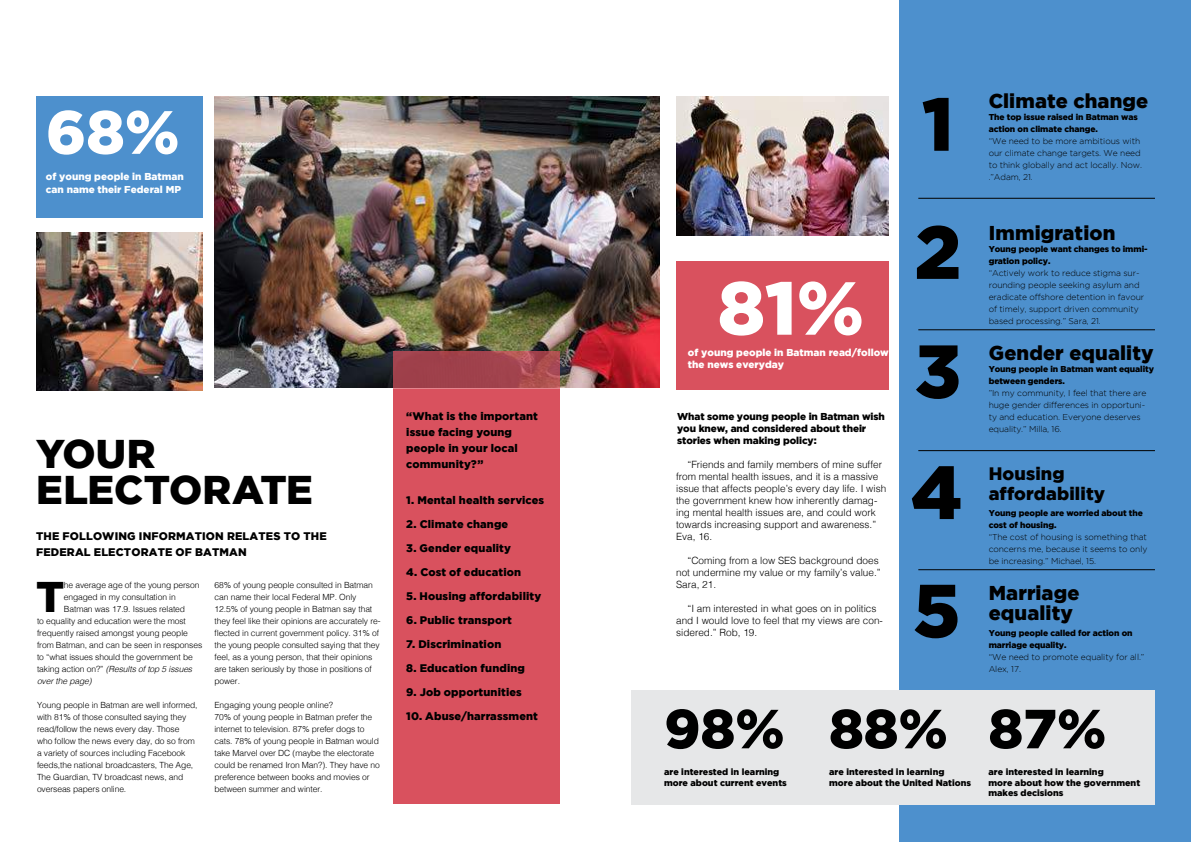
<style>
.page{position:relative;width:1191px;height:842px;background:#fff}
.page>*{position:absolute;margin:0;border:0;box-sizing:border-box;transform-origin:0 0}
.t1{font:900 75px/119.7px "Gotham";color:#000}
.t2{font:900 75px "Gotham";color:#fff}
.t3{font:900 61px "Gotham";color:#fff}
.t4{font:900 55px "Gotham";color:#000}
.t5{font:900 42.8px "Gotham";color:#000}
.t6{font:900 40px/36px "Gotham";color:#000}
.t7{font:900 20px/20px "Gotham";letter-spacing:.005em;color:#000}
.t8{font:900 18px/20px "Gotham";letter-spacing:.005em;color:#000}
.t9{font:900 11px/16px "Gotham";letter-spacing:.015em;color:#000}
.t10{font:300 10px/12px "Helvetica";color:#000}
.t11{font:900 10px/12px "Gotham";color:#fff}
.t12{font:900 10px/12px "Gotham";letter-spacing:-.01em;color:#000}
.t13{font:900 9px/10.8px "Gotham";color:#000}
.t14{font:300 8.5px/12px "Helvetica";letter-spacing:-.01em;color:#000}
.t15{font:300 8.5px/12px "Gotham";letter-spacing:-.01em;color:#000}
.t16{font:900 8.5px/12px "Gotham";letter-spacing:-.01em;color:#000}
.t17{font:italic 300 8.5px "Helvetica";letter-spacing:-.01em;color:#000}
.s1{font-style:normal}
</style>
<div class="page">
<div style="left:899px;top:0;width:292px;height:842px;background:#4d90cd"></div>
<img style="left:214px;top:96px;width:445px;height:291px">
<img style="left:676px;top:96px;width:212px;height:139px">
<img style="left:36px;top:232px;width:166px;height:158px">
<div style="left:676px;top:262px;width:212px;height:128px;background:#d9515e"></div>
<div style="left:393px;top:389px;width:166px;height:415px;background:#d9515e"></div>
<div style="left:631px;top:690px;width:524px;height:114px;background:#e6e7e8"></div>
<div style="left:36px;top:96px;width:166px;height:122px;background:#4d90cd"></div>
<svg style="left:393px;top:351px;width:166px;height:38px;background:#a5464f"></svg>
<hr style="left:918px;top:198px;width:237px;height:1px;background:#000">
<hr style="left:918px;top:329px;width:237px;height:1px;background:#000">
<hr style="left:918px;top:569px;width:237px;height:1px;background:#000">
<hr style="left:918px;top:450px;width:237px;height:1px;background:#000">
<h2 class="t3" style="left:46px;top:109px;width:135px">68%</h2>
<p class="t11" style="left:46px;top:172px;width:139px">of young people in Batman can name their Federal MP</p>
<h3 class="t6" style="left:36px;top:439px;width:278px">YOUR<br>ELECTORATE</h3>
<p class="t9" style="left:36px;top:529px;width:292px">THE FOLLOWING INFORMATION RELATES TO THE<br>FEDERAL ELECTORATE OF BATMAN</p>
<h3 class="t5" style="left:36px;top:581px;width:30px">T</h3>
<p class="t14" style="left:64px;top:580px;width:137px">he average age of the young person</p>
<p class="t14" style="left:214px;top:580px;width:168px">68% of young people consulted in Batman can name their local Federal MP. Only 12.5% of young people in Batman say that they feel like their opinions are accurately re&shy;flected in current government policy. 31% of the young people consulted saying that they feel, as a young person, that their opinions are taken seriously by those in positions of power.</p>
<p class="t14" style="left:214px;top:700px;width:167px">Engaging young people online?<br>70% of young people in Batman prefer the internet to television. 87% prefer dogs to cats. 78% of young people in Batman would take Marvel over DC (maybe the electorate could be renamed Iron Man?). They have no preference between books and movies or between summer and winter.</p>
<p class="t14" style="left:64px;top:592px;width:113px">engaged in my consultation in</p>
<p class="t14" style="left:64px;top:604px;width:123px">Batman was 17.9. Issues related</p>
<p class="t14" style="left:37px;top:616px;width:150px">to equality and education were the most</p>
<p class="t14" style="left:37px;top:628px;width:152px">frequently raised amongst young people</p>
<p class="t14" style="left:37px;top:640px;width:167px">from Batman, and can be seen in responses</p>
<p class="t14" style="left:37px;top:652px;width:157px">to “what issues should the government be</p>
<p class="t17" style="left:37px;top:665px;width:157px"><span class="s1">taking action on?”</span> (Results of top 5 issues</p>
<p class="t17" style="left:37px;top:677px;width:56px">over the page)</p>
<p class="t14" style="left:37px;top:700px;width:162px">Young people in Batman are well informed, with 81% of those consulted saying they read/follow the news every day. Those<br>who follow the news every day, do so from a variety of sources including Facebook feeds,the national broadcasters, The Age, The Guardian, TV broadcast news, and overseas papers online.</p>
<p class="t9" style="left:406px;top:409px;width:133px">“What is the important issue facing young people in your local community?”</p>
<p class="t9" style="left:406px;top:493px;width:139px">1. Mental health services</p>
<p class="t9" style="left:406px;top:517px;width:104px">2. Climate change</p>
<p class="t9" style="left:406px;top:541px;width:106px">3. Gender equality</p>
<p class="t9" style="left:406px;top:565px;width:116px">4. Cost of education</p>
<p class="t9" style="left:406px;top:589px;width:137px">5. Housing affordability</p>
<p class="t9" style="left:406px;top:613px;width:107px">6. Public transport</p>
<p class="t9" style="left:406px;top:637px;width:97px">7. Discrimination</p>
<p class="t9" style="left:406px;top:661px;width:120px">8. Education funding</p>
<p class="t9" style="left:406px;top:685px;width:117px">9. Job opportunities</p>
<p class="t9" style="left:406px;top:709px;width:133px">10. Abuse/harrassment</p>
<h1 class="t2" style="left:717px;top:280px;width:148px">81%</h1>
<p class="t11" style="left:688px;top:347px;width:202px">of young people in Batman read/follow the news everyday</p>
<p class="t12" style="left:677px;top:411px;width:209px">What some young people in Batman wish you knew, and considered about their stories when making policy:</p>
<p class="t10" style="left:676px;top:459px;width:212px;text-indent:11px">“Friends and family members of mine suffer from mental health issues, and it is a massive issue that affects people’s every day life. I wish the government knew how inherently damag&shy;ing mental health issues are, and could work towards increasing support and awareness.” Eva, 16.</p>
<p class="t10" style="left:676px;top:555px;width:206px;text-indent:11px">“Coming from a low SES background does not undermine my value or my family’s value.”<br>Sara, 21.</p>
<p class="t10" style="left:676px;top:603px;width:208px;text-indent:11px">“I am interested in what goes on in politics and I would love to feel that my views are con&shy;sidered.” Rob, 19.</p>
<h1 class="t1" style="left:914px;top:65px;width:48px;line-height:128.1px">1<br>2</h1>
<h1 class="t1" style="left:911px;top:317px;width:53px;text-align:justify">3<br>4<br>5</h1>
<h3 class="t7" style="left:988px;top:92px;width:161px">Climate change</h3>
<p class="t16" style="left:988px;top:112px;width:151px">The top issue raised in Batman was action on climate change.</p>
<p class="t15" style="left:988px;top:136px;width:155px">“We need to be more ambitious with our climate change targets. We need to think globally and act locally. Now. .”Adam, 21.</p>
<h3 class="t7" style="left:988px;top:224px;width:128px">Immigration</h3>
<p class="t16" style="left:988px;top:244px;width:160px">Young people want changes to immi&shy;gration policy.</p>
<p class="t15" style="left:988px;top:268px;width:157px">“Actively work to reduce stigma sur&shy;rounding people seeking asylum and eradicate offshore detention in favour of timely, support driven community based processing.” Sara, 21.</p>
<h3 class="t7" style="left:988px;top:344px;width:166px">Gender equality</h3>
<p class="t16" style="left:988px;top:364px;width:167px">Young people in Batman want equality between genders.</p>
<p class="t15" style="left:988px;top:388px;width:159px">”In my community, I feel that there are huge gender differences in opportuni&shy;ty and education. Everyone deserves equality.” Milla, 16.</p>
<h3 class="t8" style="left:988px;top:465px;width:118px">Housing affordability</h3>
<p class="t16" style="left:988px;top:508px;width:156px">Young people are worried about the cost of housing.</p>
<p class="t15" style="left:988px;top:532px;width:160px;text-align:justify">“The cost of housing is something that concerns me, because it seems to only be increasing.” Michael, 15.</p>
<h3 class="t7" style="left:988px;top:584px;width:92px">Marriage equality</h3>
<p class="t16" style="left:988px;top:628px;width:145px">Young people called for action on marriage equality.</p>
<p class="t15" style="left:988px;top:652px;width:157px">“We need to promote equality for all.”<br>Alex, 17.</p>
<h3 class="t4" style="left:664px;top:708px;width:444px">98% 88% 87%</h3>
<p class="t13" style="left:664px;top:767px;width:124px">are interested in learning more about current events</p>
<p class="t13" style="left:829px;top:767px;width:143px">are interested in learning<br>more about the United Nations</p>
<p class="t13" style="left:988px;top:767px;width:153px">are interested in learning<br>more about how the government makes decisions</p>
</div>
